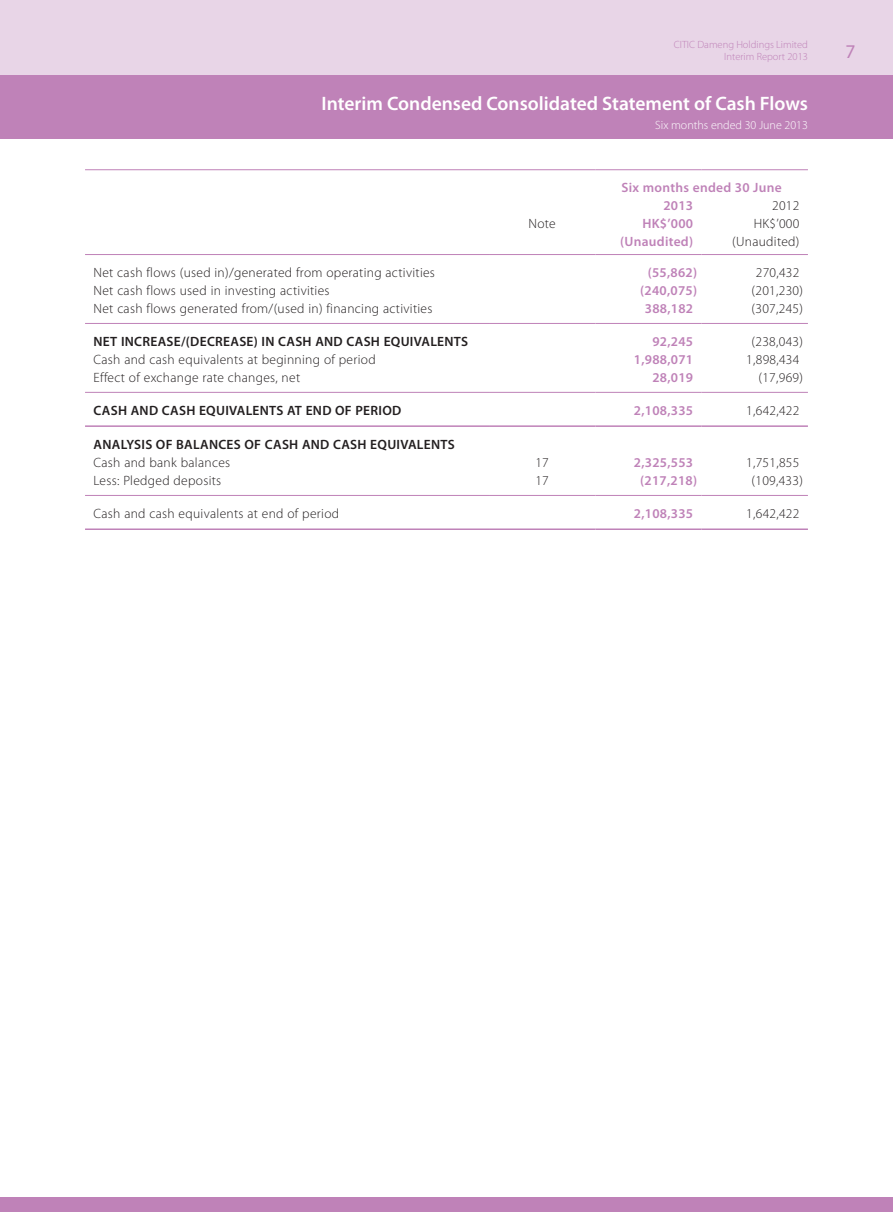
<style>
.page{position:relative;width:893px;height:1212px;background:#fff}
.page>*{position:absolute;margin:0;border:0;box-sizing:border-box;transform-origin:0 0}
.t1{font:600 19.5px "Myriad Pro";color:#fff}
.t2{font:19.5px "Myriad Pro";color:#bf82b8}
.t3{font:300 13.5px "Myriad Pro";letter-spacing:.02em;color:#231f20}
.t4{font:600 13.5px/18px "Myriad Pro";letter-spacing:.02em;color:#bf82b8}
.t5{font:600 13.5px "Myriad Pro";letter-spacing:.02em;color:#231f20}
.t6{font:300 12px "Myriad Pro";color:#fff}
.t7{font:300 10.5px/12px "Myriad Pro";color:#bf82b8;text-align:right}
</style>
<div class="page">
<div style="left:0;top:0;width:893px;height:90px;background:#e8d5e7"></div>
<div style="left:0;top:75px;width:893px;height:64px;background:#bf82b8"></div>
<div style="left:0;top:1197px;width:893px;height:15px;background:#bf82b8"></div>
<hr style="left:85px;top:169px;width:404px;height:1px;background:#bf82b8">
<hr style="left:489px;top:169px;width:106px;height:1px;background:#bf82b8">
<hr style="left:595px;top:169px;width:107px;height:1px;background:#bf82b8">
<hr style="left:702px;top:169px;width:106px;height:1px;background:#bf82b8">
<hr style="left:85px;top:254px;width:404px;height:1px;background:#bf82b8">
<hr style="left:489px;top:254px;width:106px;height:1px;background:#bf82b8">
<hr style="left:595px;top:254px;width:107px;height:1px;background:#bf82b8">
<hr style="left:702px;top:254px;width:106px;height:1px;background:#bf82b8">
<hr style="left:85px;top:323px;width:404px;height:1px;background:#bf82b8">
<hr style="left:489px;top:323px;width:106px;height:1px;background:#bf82b8">
<hr style="left:595px;top:323px;width:107px;height:1px;background:#bf82b8">
<hr style="left:702px;top:323px;width:106px;height:1px;background:#bf82b8">
<hr style="left:85px;top:392px;width:404px;height:1px;background:#bf82b8">
<hr style="left:489px;top:392px;width:106px;height:1px;background:#bf82b8">
<hr style="left:595px;top:392px;width:107px;height:1px;background:#bf82b8">
<hr style="left:702px;top:392px;width:106px;height:1px;background:#bf82b8">
<hr style="left:85px;top:425px;width:404px;height:2px;background:#bf82b8">
<hr style="left:489px;top:425px;width:106px;height:2px;background:#bf82b8">
<hr style="left:595px;top:425px;width:107px;height:2px;background:#bf82b8">
<hr style="left:702px;top:425px;width:106px;height:2px;background:#bf82b8">
<hr style="left:85px;top:495px;width:404px;height:1px;background:#bf82b8">
<hr style="left:489px;top:495px;width:106px;height:1px;background:#bf82b8">
<hr style="left:595px;top:495px;width:107px;height:1px;background:#bf82b8">
<hr style="left:702px;top:495px;width:106px;height:1px;background:#bf82b8">
<hr style="left:85px;top:528px;width:404px;height:2px;background:#bf82b8">
<hr style="left:489px;top:528px;width:106px;height:2px;background:#bf82b8">
<hr style="left:595px;top:528px;width:107px;height:2px;background:#bf82b8">
<hr style="left:702px;top:528px;width:106px;height:2px;background:#bf82b8">
<p class="t7" style="left:674px;top:39px;width:136px">CITIC Dameng Holdings Limited<br>Interim Report 2013</p>
<h1 class="t2" style="left:845px;top:40px;width:12px">7</h1>
<h1 class="t1" style="left:321px;top:91px;width:488px">Interim Condensed Consolidated Statement of Cash Flows</h1>
<p class="t6" style="left:655px;top:118px;width:154px">Six months ended 30 June 2013</p>
<p class="t4" style="left:663px;top:178px;width:120px;text-indent:-42px">Six months ended 30 June<br>2013</p>
<p class="t3" style="left:772px;top:198px;width:29px">2012</p>
<p class="t3" style="left:528px;top:216px;width:29px">Note</p>
<p class="t4" style="left:642px;top:214px;width:52px">HK$’000</p>
<p class="t3" style="left:754px;top:216px;width:47px">HK$’000</p>
<p class="t4" style="left:620px;top:232px;width:74px">(Unaudited)</p>
<p class="t3" style="left:732px;top:234px;width:69px">(Unaudited)</p>
<p class="t3" style="left:94px;top:265px;width:343px">Net cash flows (used in)/generated from operating activities</p>
<p class="t4" style="left:648px;top:263px;width:51px">(55,862)</p>
<p class="t3" style="left:756px;top:265px;width:45px">270,432</p>
<p class="t3" style="left:94px;top:283px;width:238px">Net cash flows used in investing activities</p>
<p class="t4" style="left:640px;top:281px;width:58px">(240,075)</p>
<p class="t3" style="left:752px;top:283px;width:53px">(201,230)</p>
<p class="t3" style="left:94px;top:301px;width:340px">Net cash flows generated from/(used in) financing activities</p>
<p class="t4" style="left:645px;top:299px;width:50px">388,182</p>
<p class="t3" style="left:752px;top:301px;width:53px">(307,245)</p>
<p class="t5" style="left:94px;top:333px;width:376px">NET INCREASE/(DECREASE) IN CASH AND CASH EQUIVALENTS</p>
<p class="t4" style="left:652px;top:332px;width:42px">92,245</p>
<p class="t3" style="left:752px;top:334px;width:53px">(238,043)</p>
<p class="t3" style="left:94px;top:352px;width:284px">Cash and cash equivalents at beginning of period</p>
<p class="t4" style="left:634px;top:350px;width:61px">1,988,071</p>
<p class="t3" style="left:746px;top:352px;width:55px">1,898,434</p>
<p class="t3" style="left:94px;top:370px;width:208px">Effect of exchange rate changes, net</p>
<p class="t4" style="left:652px;top:368px;width:42px">28,019</p>
<p class="t3" style="left:758px;top:370px;width:46px">(17,969)</p>
<p class="t5" style="left:94px;top:402px;width:309px">CASH AND CASH EQUIVALENTS AT END OF PERIOD</p>
<p class="t4" style="left:634px;top:401px;width:61px">2,108,335</p>
<p class="t3" style="left:746px;top:403px;width:55px">1,642,422</p>
<p class="t5" style="left:94px;top:436px;width:363px">ANALYSIS OF BALANCES OF CASH AND CASH EQUIVALENTS</p>
<p class="t3" style="left:94px;top:455px;width:138px">Cash and bank balances</p>
<p class="t3" style="left:535px;top:455px;width:15px">17</p>
<p class="t4" style="left:634px;top:453px;width:61px">2,325,553</p>
<p class="t3" style="left:746px;top:455px;width:55px">1,751,855</p>
<p class="t3" style="left:94px;top:473px;width:129px">Less: Pledged deposits</p>
<p class="t3" style="left:535px;top:473px;width:15px">17</p>
<p class="t4" style="left:640px;top:471px;width:58px">(217,218)</p>
<p class="t3" style="left:752px;top:473px;width:53px">(109,433)</p>
<p class="t3" style="left:94px;top:506px;width:247px">Cash and cash equivalents at end of period</p>
<p class="t4" style="left:634px;top:504px;width:61px">2,108,335</p>
<p class="t3" style="left:746px;top:506px;width:55px">1,642,422</p>
</div>
